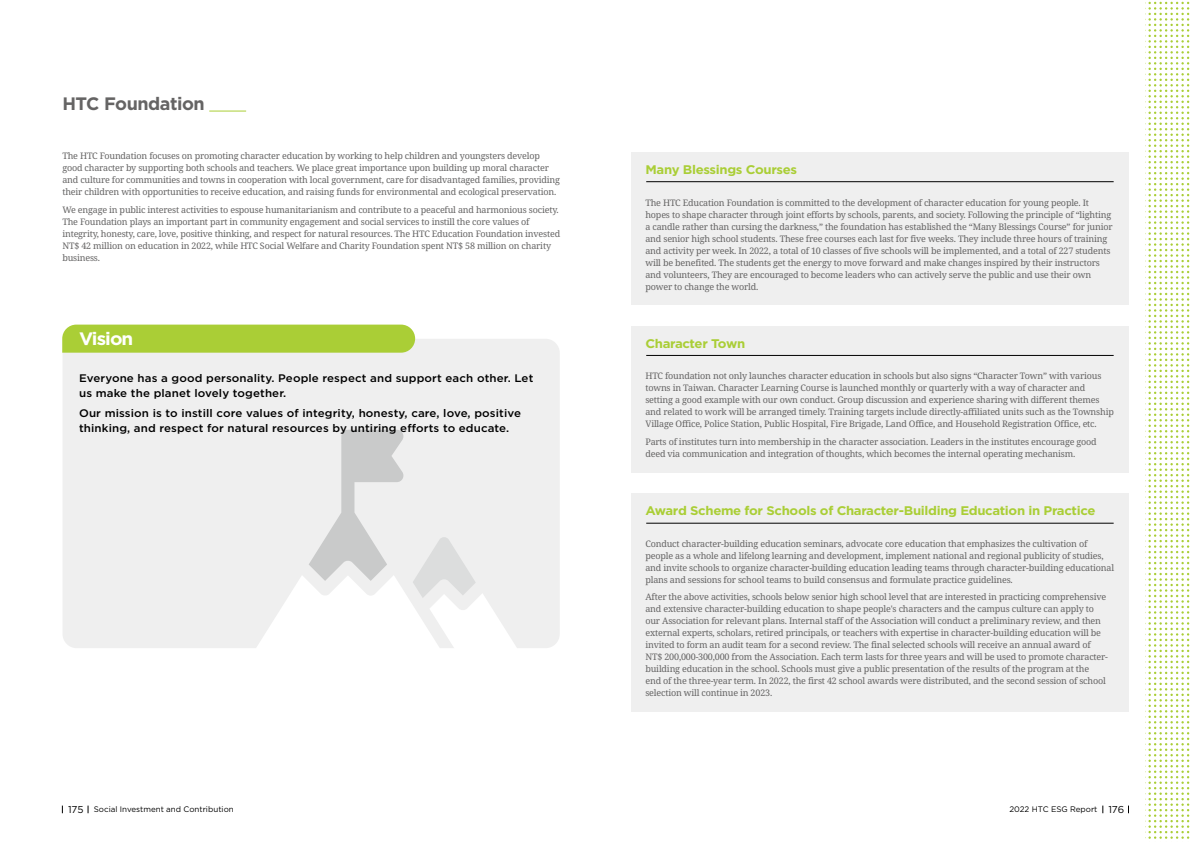
<style>
.page{position:relative;width:1191px;height:842px;background:#fff}
.page>*{position:absolute;margin:0;border:0;box-sizing:border-box;transform-origin:0 0}
.t1{font:700 18px "Gotham";letter-spacing:-.025em;color:#656464}
.t2{font:700 18px "Gotham";letter-spacing:-.05em;color:#fff;scale:1.05 1}
.t3{font:700 12.5px "Gotham";letter-spacing:-.025em;color:#aace36;scale:1.05 1}
.t4{font:500 11px/15px "Gotham";letter-spacing:.01em;color:#000;scale:1.05 1}
.t5{font:9px/12px "Noto Serif";letter-spacing:-.02em;color:#656464}
.t6{font:8px "Gotham";color:#000}
.s1{font-size:10px}
</style>
<div class="page">
<hr style="left:209px;top:111px;width:37px;height:1px;background:#aace36">
<div style="left:631px;top:152px;width:497px;height:153px;background:#efefef"></div>
<div style="left:631px;top:326px;width:497px;height:146px;background:#efefef"></div>
<div style="left:631px;top:493px;width:497px;height:219px;background:#efefef"></div>
<hr style="left:646px;top:182px;width:467px;height:1px;background:#000">
<hr style="left:646px;top:355px;width:467px;height:1px;background:#000">
<hr style="left:646px;top:523px;width:467px;height:1px;background:#000">
<div style="left:63px;top:339px;width:497px;height:309px;background:#efefef;border-radius:14px"></div>
<div style="left:62px;top:325px;width:353px;height:28px;background:#aace36"></div>
<svg style="left:257px;top:430px;width:259px;height:218px"></svg>
<svg style="left:1148px;top:2px;width:41px;height:837px"></svg>
<h1 class="t1" style="left:62px;top:92px;width:144px">HTC Foundation</h1>
<p class="t5" style="left:62px;top:150px;width:499px">The HTC Foundation focuses on promoting character education by working to help children and youngsters develop good character by supporting both schools and teachers. We place great importance upon building up moral character and culture for communities and towns in cooperation with local government, care for disadvantaged families, providing their children with opportunities to receive education, and raising funds for environmental and ecological preservation.</p>
<p class="t5" style="left:62px;top:203px;width:499px">We engage in public interest activities to espouse humanitarianism and contribute to a peaceful and harmonious society.<br>The Foundation plays an important part in community engagement and social services to instill the core values of integrity, honesty, care, love, positive thinking, and respect for natural resources. The HTC Education Foundation invested NT$ 42 million on education in 2022, while HTC Social Welfare and Charity Foundation spent NT$ 58 million on charity business.</p>
<h1 class="t2" style="left:79px;top:327px;width:53px">Vision</h1>
<p class="t4" style="left:79px;top:370px;width:434px">Everyone has a good personality. People respect and support each other. Let us make the planet lovely together.</p>
<p class="t4" style="left:79px;top:406px;width:422px">Our mission is to instill core values of integrity, honesty, care, love, positive thinking, and respect for natural resources by untiring efforts to educate.</p>
<h2 class="t3" style="left:645px;top:162px;width:146px">Many Blessings Courses</h2>
<p class="t5" style="left:645px;top:196px;width:469px">The HTC Education Foundation is committed to the development of character education for young people. It hopes to shape character through joint efforts by schools, parents, and society. Following the principle of “lighting a candle rather than cursing the darkness,” the foundation has established the “Many Blessings Course” for junior and senior high school students. These free courses each last for five weeks. They include three hours of training and activity per week. In 2022, a total of 10 classes of five schools will be implemented, and a total of 227 students will be benefited. The students get the energy to move forward and make changes inspired by their instructors and volunteers, They are encouraged to become leaders who can actively serve the public and use their own power to change the world.</p>
<h2 class="t3" style="left:645px;top:335px;width:97px">Character Town</h2>
<p class="t5" style="left:645px;top:370px;width:470px">HTC foundation not only launches character education in schools but also signs “Character Town” with various towns in Taiwan. Character Learning Course is launched monthly or quarterly with a way of character and setting a good example with our own conduct. Group discussion and experience sharing with different themes and related to work will be arranged timely. Training targets include directly-affiliated units such as the Township Village Office, Police Station, Public Hospital, Fire Brigade, Land Office, and Household Registration Office, etc.</p>
<p class="t5" style="left:645px;top:435px;width:453px">Parts of institutes turn into membership in the character association. Leaders in the institutes encourage good deed via communication and integration of thoughts, which becomes the internal operating mechanism.</p>
<h2 class="t3" style="left:645px;top:503px;width:430px">Award Scheme for Schools of Character-Building Education in Practice</h2>
<p class="t5" style="left:645px;top:537px;width:470px">Conduct character-building education seminars, advocate core education that emphasizes the cultivation of people as a whole and lifelong learning and development, implement national and regional publicity of studies, and invite schools to organize character-building education leading teams through character-building educational plans and sessions for school teams to build consensus and formulate practice guidelines.</p>
<p class="t5" style="left:645px;top:591px;width:464px">After the above activities, schools below senior high school level that are interested in practicing comprehensive and extensive character-building education to shape people's characters and the campus culture can apply to our Association for relevant plans. Internal staff of the Association will conduct a preliminary review, and then external experts, scholars, retired principals, or teachers with expertise in character-building education will be invited to form an audit team for a second review. The final selected schools will receive an annual award of NT$ 200,000-300,000 from the Association. Each term lasts for three years and will be used to promote character&shy;building education in the school. Schools must give a public presentation of the results of the program at the<br>end of the three-year term. In 2022, the first 42 school awards were distributed, and the second session of school selection will continue in 2023.</p>
<p class="t6" style="left:68px;top:804px;width:167px"><span class="s1">175</span> Social Investment and Contribution</p>
<p class="t6" style="left:1009px;top:804px;width:116px">2022 HTC ESG Report <span class="s1">176</span></p>
</div>
